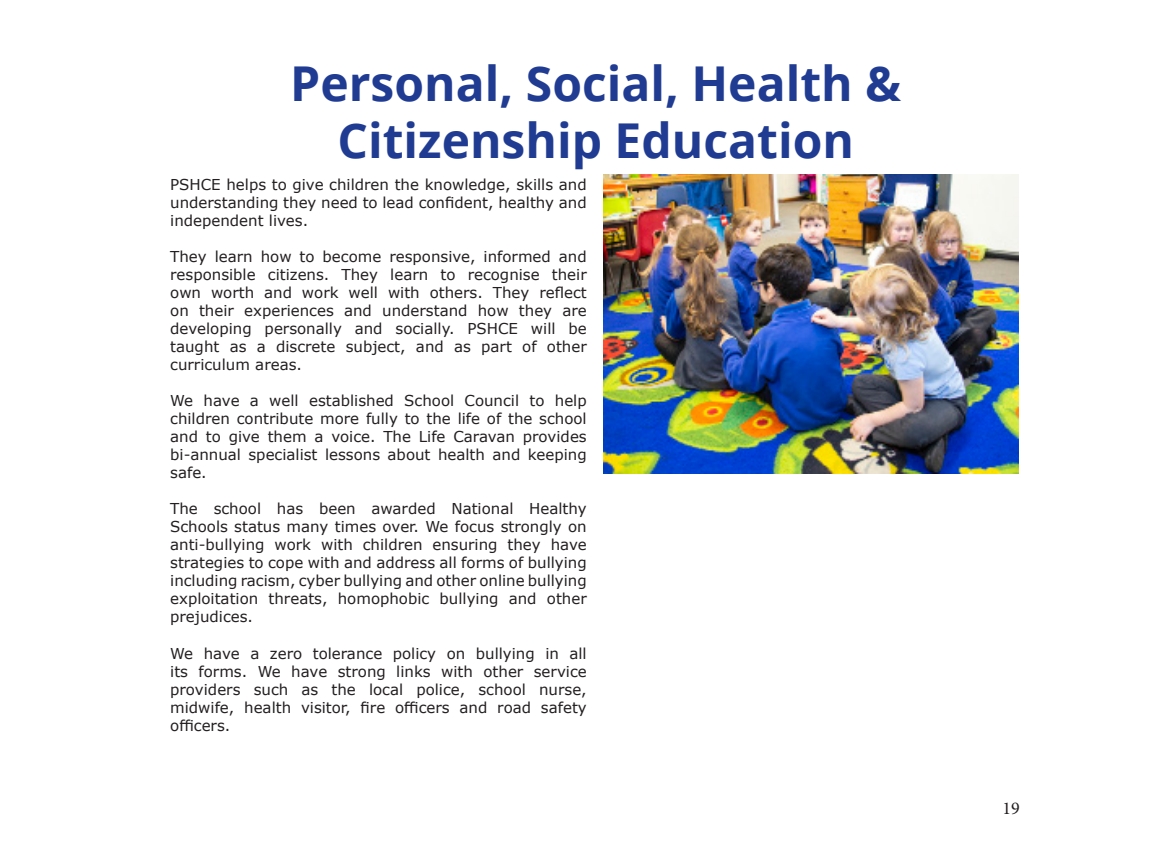
<style>
.page{position:relative;width:1149px;height:851px;background:#fff}
.page>*{position:absolute;margin:0;border:0;box-sizing:border-box;transform-origin:0 0}
.t1{font:700 48px "Open Sans";color:#203b92}
.t2{font:18px "Minion Pro";color:#231f20}
.t3{font:15px/18px "Verdana";color:#231f20;text-align:justify}
</style>
<div class="page">
<img style="left:603px;top:174px;width:415px;height:299px">
<p class="t1" style="left:290px;top:49px;width:612px">Personal, Social, Health &amp;</p>
<p class="t1" style="left:337px;top:107px;width:518px">Citizenship Education</p>
<p class="t3" style="left:170px;top:175px;width:418px">PSHCE helps to give children the knowledge, skills and understanding they need to lead confident, healthy and independent lives.</p>
<p class="t3" style="left:170px;top:247px;width:418px">They learn how to become responsive, informed and responsible citizens. They learn to recognise their own worth and work well with others. They reflect on their experiences and understand how they are developing personally and socially. PSHCE will be taught as a discrete subject, and as part of other curriculum areas.</p>
<p class="t3" style="left:170px;top:391px;width:418px">We have a well established School Council to help children contribute more fully to the life of the school and to give them a voice. The Life Caravan provides bi-annual specialist lessons about health and keeping safe.</p>
<p class="t3" style="left:170px;top:499px;width:418px">The school has been awarded National Healthy Schools status many times over. We focus strongly on anti-bullying work with children ensuring they have strategies to cope with and address all forms of bullying including racism, cyber bullying and other online bullying exploitation threats, homophobic bullying and other prejudices.</p>
<p class="t3" style="left:170px;top:643px;width:418px">We have a zero tolerance policy on bullying in all its forms. We have strong links with other service providers such as the local police, school nurse, midwife, health visitor, fire officers and road safety officers.</p>
<p class="t2" style="left:1002px;top:796px;width:19px">19</p>
</div>
